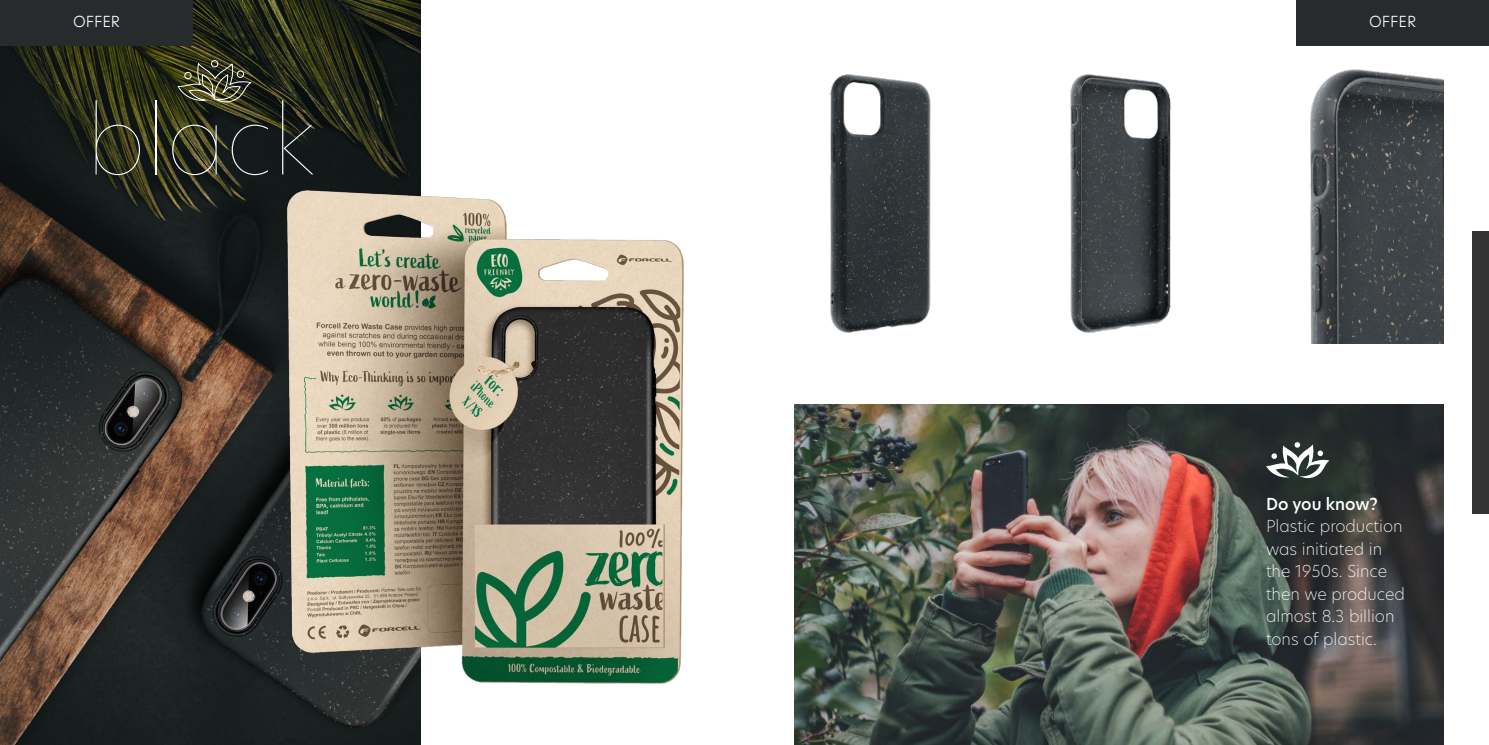
<style>
.page{position:relative;width:1489px;height:745px;background:#fff}
.page>*{position:absolute;margin:0;border:0;box-sizing:border-box;transform-origin:0 0}
.t1{font:100 93.75px "Hero New";color:#fff}
.t2{font:200 16.25px/22.5px "Hero New";color:#fff}
.t3{font:500 16.25px "Hero New";color:#fff}
.t4{font:300 15px "Hero New";color:#fff}
</style>
<div class="page">
<img style="left:794px;top:404px;width:649px;height:340px">
<img style="left:0;top:0;width:420px;height:744px">
<img style="left:279px;top:139px;width:405px;height:577px">
<svg style="left:1265px;top:442px;width:64px;height:36px"></svg>
<img style="left:830px;top:74px;width:101px;height:259px">
<img style="left:1070px;top:74px;width:101px;height:259px">
<img style="left:1310px;top:69px;width:133px;height:275px">
<img style="left:176px;top:59px;width:77px;height:44px">
<div style="left:1472px;top:231px;width:16px;height:282px;background:#343434"></div>
<div style="left:0;top:0;width:193px;height:45px;background:#272b2c"></div>
<div style="left:1295px;top:0;width:193px;height:45px;background:#272b2c"></div>
<p class="t4" style="left:73px;top:11px;width:49px">OFFER</p>
<p class="t4" style="left:1368px;top:11px;width:49px">OFFER</p>
<h1 class="t1" style="left:86px;top:76px;width:230px">black</h1>
<p class="t3" style="left:1265px;top:492px;width:113px">Do you know?</p>
<p class="t2" style="left:1265px;top:514px;width:140px">Plastic production was initiated in the 1950s. Since then we produced almost 8.3 billion tons of plastic.</p>
</div>
